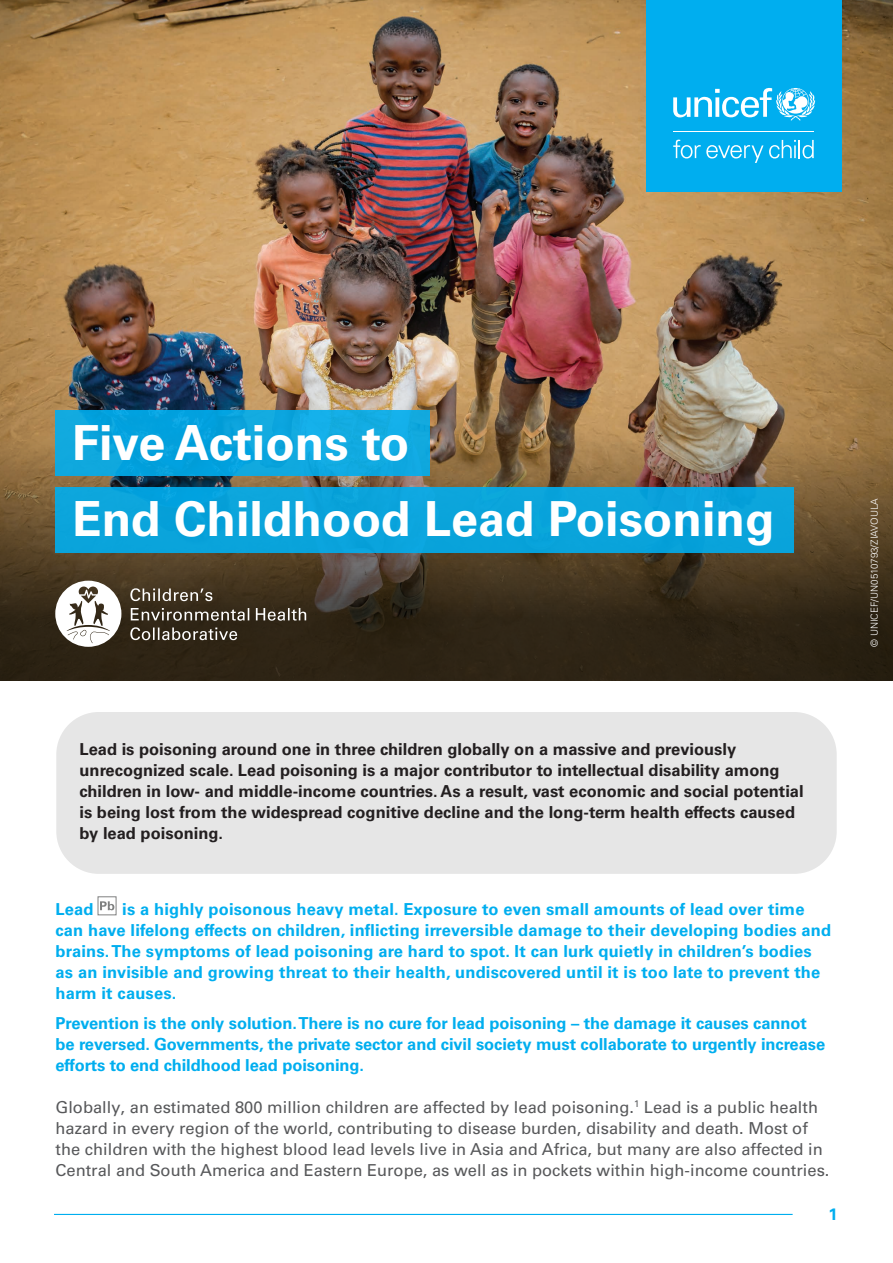
<style>
.page{position:relative;width:893px;height:1263px;background:#fff}
.page>*{position:absolute;margin:0;border:0;box-sizing:border-box;transform-origin:0 0}
.t1{font:700 48.45px "Univers LT Std";color:#fff}
.t2{font:700 16.5px/21px "Univers LT Std";letter-spacing:.01em;color:#00aeef}
.t3{font:16.5px/21px "Univers LT Pro 55 Roman";color:#57585a}
.t4{font:700 16.5px/21px "Univers LT Std";color:#231f20}
.t5{font:300 9.75px "Univers LT Pro 45";color:#fff}
</style>
<div class="page">
<img style="left:0;top:0;width:893px;height:381px">
<img style="left:0;top:381px;width:893px;height:299px">
<div style="left:56px;top:712px;width:781px;height:162px;background:#e6e6e6;border-radius:43px"></div>
<div style="left:646px;top:0;width:196px;height:191px;background:#00aeef"></div>
<hr style="left:673px;top:131px;width:141px;height:1px;background:#fff">
<svg style="left:673px;top:88px;width:142px;height:33px"></svg>
<svg style="left:673px;top:140px;width:90px;height:23px"></svg>
<svg style="left:769px;top:140px;width:45px;height:18px"></svg>
<hr style="left:54px;top:1214px;width:739px;height:1px;background:#00aeef">
<div style="left:55px;top:487px;width:739px;height:66px;background:#0aa4db"></div>
<div style="left:55px;top:410px;width:374px;height:66px;background:linear-gradient(to right,#05a2dc,#12abe2)"></div>
<div style="left:98px;top:896px;width:18px;height:19px;border:1px solid #808181"></div>
<svg style="left:100px;top:901px;width:14px;height:9px"></svg>
<svg style="left:130px;top:588px;width:176px;height:52px"></svg>
<svg style="left:55px;top:581px;width:66px;height:66px"></svg>
<h1 class="t1" style="left:72px;top:414px;width:339px">Five Actions to</h1>
<h1 class="t1" style="left:72px;top:491px;width:704px">End Childhood Lead Poisoning</h1>
<p class="t5" style="left:869px;top:647px;width:150px;rotate:-90deg">© UNICEF/UN0510793/ZIAVOULA</p>
<p class="t4" style="left:80px;top:738px;width:726px">Lead is poisoning around one in three children globally on a massive and previously unrecognized scale. Lead poisoning is a major contributor to intellectual disability among children in low- and middle-income countries. As a result, vast economic and social potential is being lost from the widespread cognitive decline and the long-term health effects caused by lead poisoning.</p>
<p class="t2" style="left:56px;top:899px;width:777px;text-indent:67px">is a highly poisonous heavy metal. Exposure to even small amounts of lead over time can have lifelong effects on children, inflicting irreversible damage to their developing bodies and brains. The symptoms of lead poisoning are hard to spot. It can lurk quietly in children’s bodies as an invisible and growing threat to their health, undiscovered until it is too late to prevent the harm it causes.</p>
<p class="t2" style="left:56px;top:1013px;width:771px">Prevention is the only solution. There is no cure for lead poisoning – the damage it causes cannot be reversed. Governments, the private sector and civil society must collaborate to urgently increase efforts to end childhood lead poisoning.</p>
<p class="t3" style="left:56px;top:1096px;width:775px">Globally, an estimated 800 million children are affected by lead poisoning.<sup>1</sup> Lead is a public health hazard in every region of the world, contributing to disease burden, disability and death. Most of the children with the highest blood lead levels live in Asia and Africa, but many are also affected in Central and South America and Eastern Europe, as well as in pockets within high-income countries.</p>
<p class="t2" style="left:56px;top:899px;width:40px">Lead</p>
<p class="t2" style="left:828px;top:1203px;width:11px">1</p>
</div>
